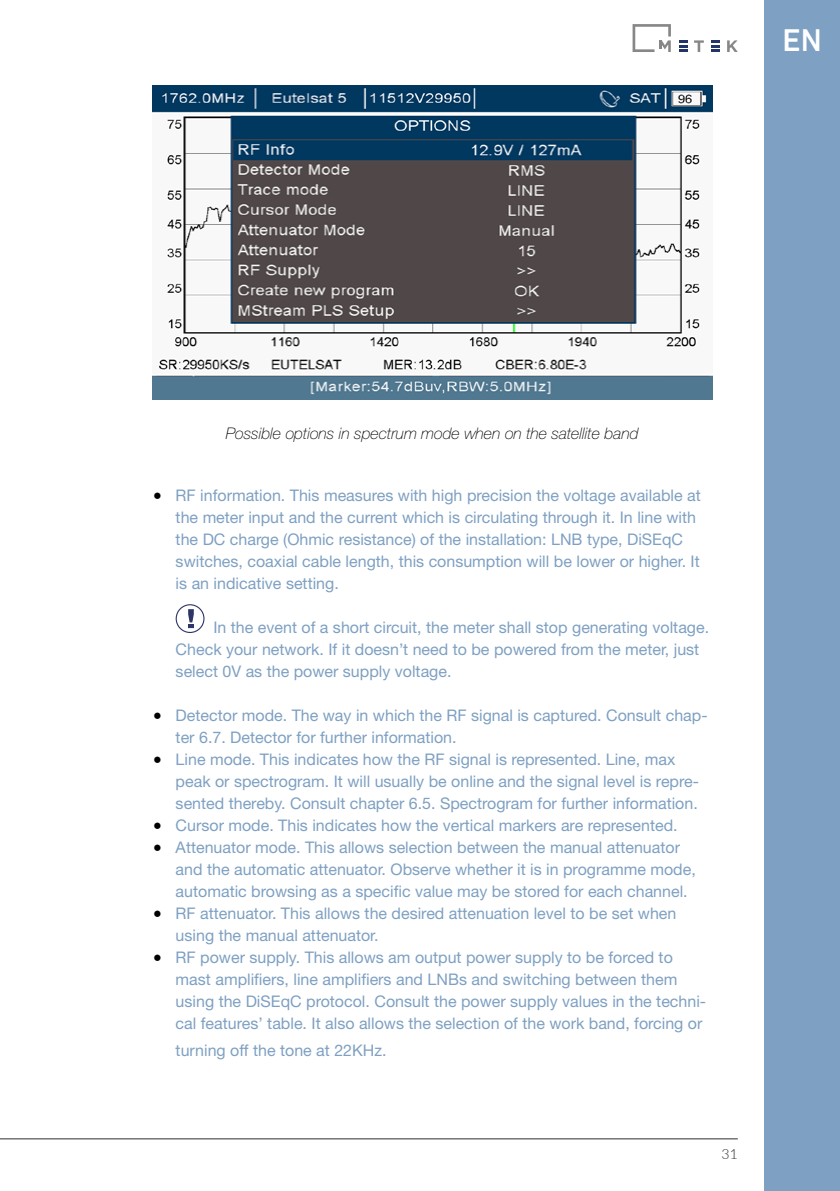
<style>
.page{position:relative;width:840px;height:1191px;background:#fff}
.page>*{position:absolute;margin:0;border:0;box-sizing:border-box;transform-origin:0 0}
.t1{font:500 32px "DIN Next LT Pro";color:#fff}
.t2{font:16px/22px "Helvetica Neue LT Std";color:#7ea0c2}
.t3{font:italic 100 16px "Helvetica Neue LT Std";color:#000}
.t4{font:300 14px "Lato";color:#312e29}
.s1{font-family:"Minion Pro";font-size:24px;color:#000}
</style>
<div class="page">
<div style="left:763px;top:0;width:76px;height:1191px;background:#7ea0c2"></div>
<hr style="left:0;top:1138px;width:737px;height:1px;background:#312e29">
<svg style="left:694px;top:40px;width:9px;height:12px"></svg>
<svg style="left:727px;top:40px;width:10px;height:12px"></svg>
<svg style="left:632px;top:24px;width:38px;height:28px"></svg>
<svg style="left:679px;top:40px;width:8px;height:12px"></svg>
<svg style="left:711px;top:40px;width:8px;height:12px"></svg>
<img style="left:153px;top:85px;width:558px;height:314px">
<div style="left:175px;top:604px;width:29px;height:29px;border:1px solid #303568;border-radius:50%"></div>
<svg style="left:188px;top:609px;width:6px;height:19px"></svg>
<h1 class="t1" style="left:782px;top:21px;width:41px">EN</h1>
<p class="t3" style="left:225px;top:424px;width:414px">Possible options in spectrum mode when on the satellite band</p>
<p class="t2" style="left:175px;top:484px;width:526px;text-indent:-23px"><span class="s1">•</span> RF information. This measures with high precision the voltage available at the meter input and the current which is circulating through it. In line with the DC charge (Ohmic resistance) of the installation: LNB type, DiSEqC switches, coaxial cable length, this consumption will be lower or higher. It is an indicative setting.</p>
<p class="t2" style="left:175px;top:616px;width:534px;text-indent:38px">In the event of a short circuit, the meter shall stop generating voltage.<br>Check your network. If it doesn’t need to be powered from the meter, just select 0V as the power supply voltage.</p>
<p class="t2" style="left:175px;top:704px;width:533px;text-indent:-23px"><span class="s1">•</span> Detector mode. The way in which the RF signal is captured. Consult chap&shy;ter 6.7. Detector for further information.</p>
<p class="t2" style="left:175px;top:748px;width:524px;text-indent:-23px"><span class="s1">•</span> Line mode. This indicates how the RF signal is represented. Line, max peak or spectrogram. It will usually be online and the signal level is repre&shy;sented thereby. Consult chapter 6.5. Spectrogram for further information.</p>
<p class="t2" style="left:153px;top:814px;width:526px"><span class="s1">•</span> Cursor mode. This indicates how the vertical markers are represented.</p>
<p class="t2" style="left:175px;top:836px;width:521px;text-indent:-23px"><span class="s1">•</span> Attenuator mode. This allows selection between the manual attenuator and the automatic attenuator. Observe whether it is in programme mode, automatic browsing as a specific value may be stored for each channel.</p>
<p class="t2" style="left:175px;top:902px;width:502px;text-indent:-23px"><span class="s1">•</span> RF attenuator. This allows the desired attenuation level to be set when using the manual attenuator.</p>
<p class="t2" style="left:175px;top:946px;width:531px;text-indent:-23px"><span class="s1">•</span> RF power supply. This allows am output power supply to be forced to mast amplifiers, line amplifiers and LNBs and switching between them using the DiSEqC protocol. Consult the power supply values in the techni&shy;cal features’ table. It also allows the selection of the work band, forcing or</p>
<p class="t2" style="left:175px;top:1038px;width:212px">turning off the tone at 22KHz.</p>
<p class="t4" style="left:721px;top:1144px;width:18px">31</p>
</div>
